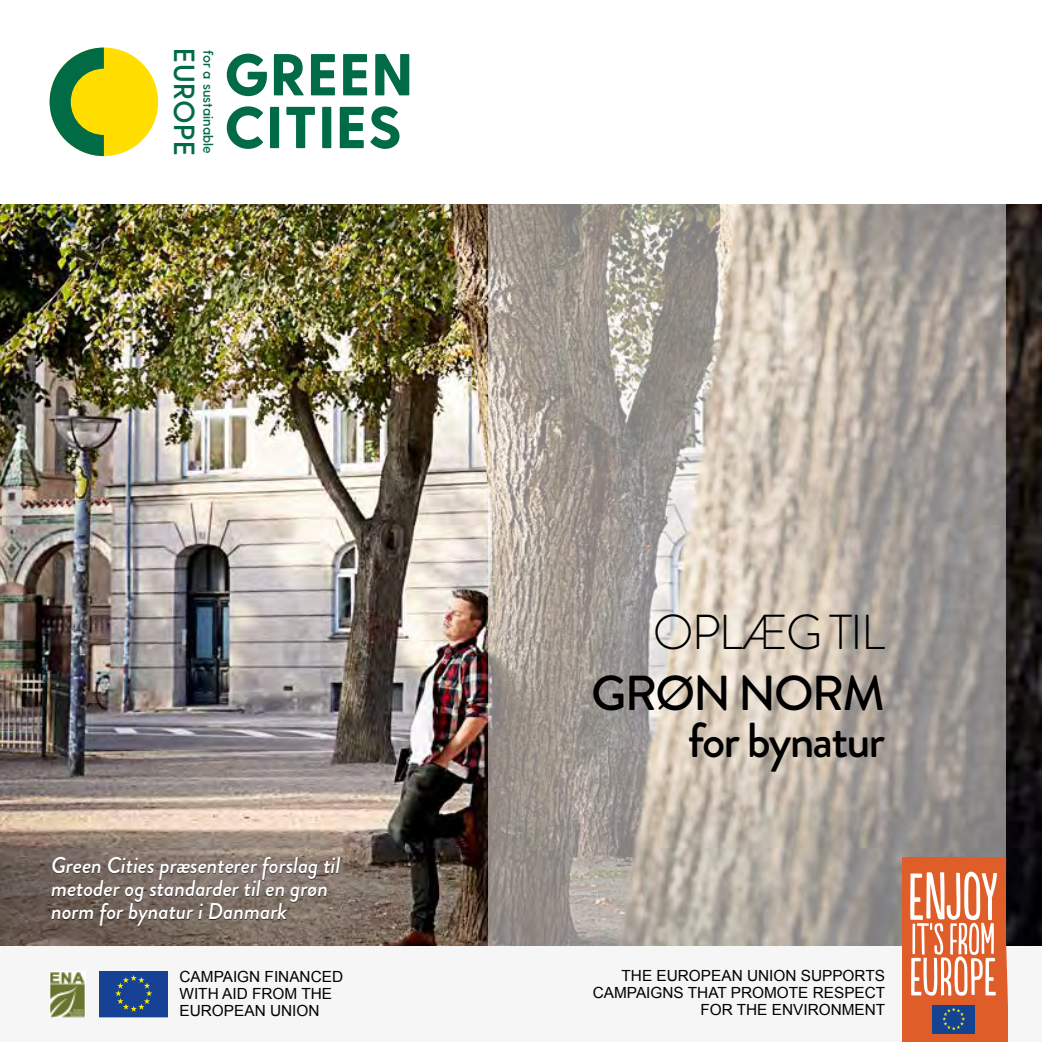
<style>
.page{position:relative;width:1042px;height:1042px;background:#fff}
.page>*{position:absolute;margin:0;border:0;box-sizing:border-box;transform-origin:0 0}
.t1{font:800 58.98px/52.7px "Greycliff CF";letter-spacing:.015em;color:#006b45}
.t2{font:500 49px/47.2px "Brandon Grotesque";letter-spacing:-.04em;color:#000;text-align:right}
.t3{font:300 49px "Brandon Grotesque";letter-spacing:-.04em;color:#000}
.t4{font:600 29.05px "Greycliff CF";letter-spacing:.015em;color:#006b45}
.t5{font:italic 500 22.75px/22.8px "Brandon Grotesque";letter-spacing:-.01em;color:#fff}
.t6{font:15.4px/17.2px "Arial";color:#000;text-align:right}
.t7{font:600 13.47px "Greycliff CF";letter-spacing:.005em;color:#006b45}
</style>
<div class="page">
<img style="left:0;top:205px;width:1042px;height:740px">
<svg style="left:488px;top:204px;width:518px;height:743px;background:#b0a8a0"></svg>
<div style="left:50px;top:48px;width:108px;height:108px;background:#ffde00;border-radius:50%"></div>
<svg style="left:50px;top:48px;width:54px;height:108px"></svg>
<div style="left:52px;top:857px;width:288px;height:69px;background:#000;opacity:.75"></div>
<div style="left:0;top:947px;width:1042px;height:95px;background:#f6f6f6"></div>
<hr style="left:99px;top:1016px;width:69px;height:1px;background:#144391">
<div style="left:99px;top:971px;width:69px;height:45px;background:#164194"></div>
<svg style="left:115px;top:975px;width:37px;height:37px"></svg>
<svg style="left:903px;top:857px;width:104px;height:185px"></svg>
<img style="left:50px;top:972px;width:35px;height:45px">
<h3 class="t4" style="left:201px;top:48px;width:109px;rotate:90deg">EUROPE</h3>
<p class="t7" style="left:216px;top:50px;width:106px;rotate:90deg">for a sustainable</p>
<h1 class="t1" style="left:224px;top:50px;width:190px">GREEN<br>CITIES</h1>
<h3 class="t5" style="left:51px;top:854px;width:291px">Green Cities præsenterer forslag til metoder og standarder til en grøn norm for bynatur i Danmark</h3>
<p class="t6" style="left:180px;top:968px;width:165px;text-align:left">CAMPAIGN FINANCED<br>WITH AID FROM THE<br>EUROPEAN UNION</p>
<h2 class="t3" style="left:653px;top:598px;width:234px">OPLÆG TIL</h2>
<h2 class="t2" style="left:591px;top:670px;width:295px">GRØN NORM for bynatur</h2>
<p class="t6" style="left:593px;top:967px;width:294px">THE EUROPEAN UNION SUPPORTS<br>CAMPAIGNS THAT PROMOTE RESPECT<br>FOR THE ENVIRONMENT</p>
</div>
